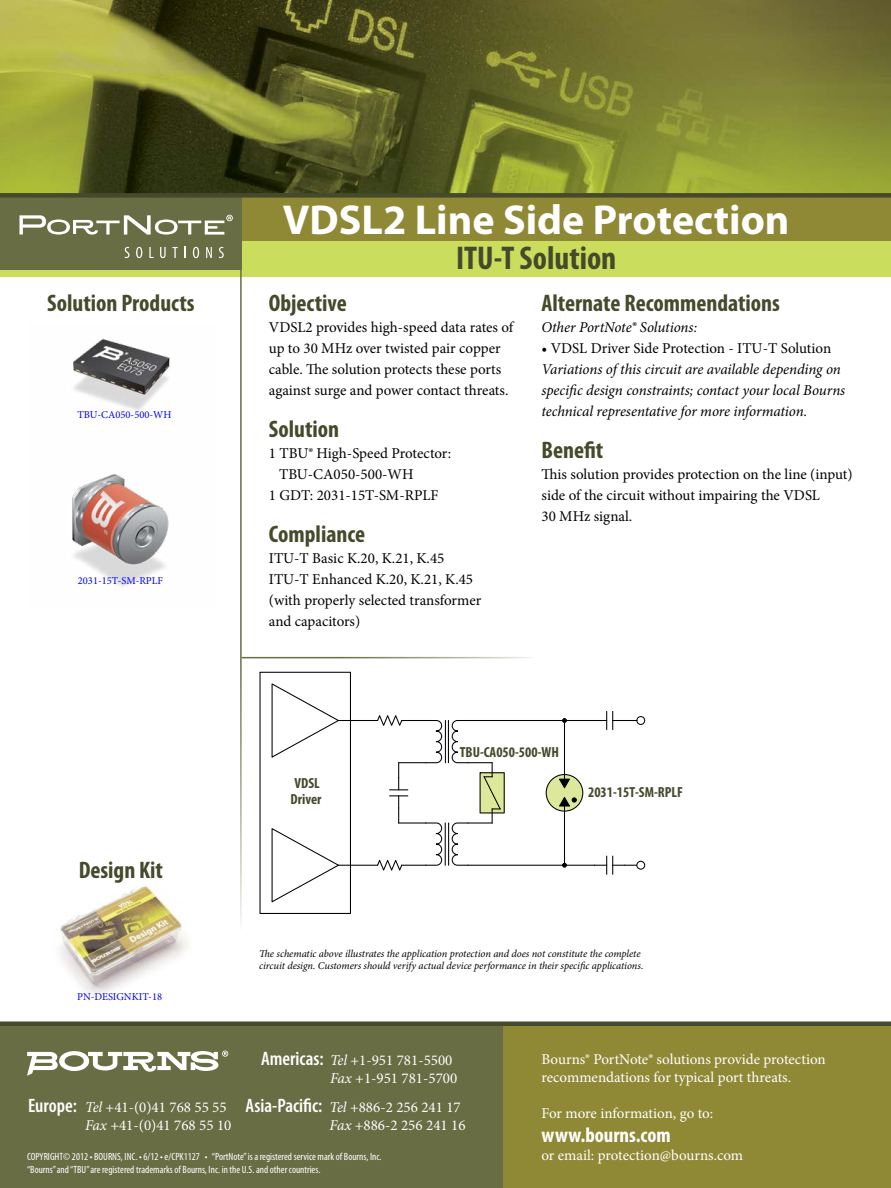
<style>
.page{position:relative;width:891px;height:1188px;background:#fff}
.page>*{position:absolute;margin:0;border:0;box-sizing:border-box;transform-origin:0 0}
.t1{font:700 42px "Myriad Pro";color:#fff}
.t2{font:700 condensed 33px "Myriad Pro";color:#444a2a}
.t3{font:700 condensed 24px "Myriad Pro";color:#444a2a}
.t4{font:700 condensed 21px "Myriad Pro";color:#fff}
.t5{font:15px/21px "Minion Pro";color:#000}
.t6{font:15px/18px "Minion Pro";color:#fff}
.t7{font:italic 15px/21px "Minion Pro";letter-spacing:-.01em;color:#000}
.t8{font:700 condensed 14.7px/15.9px "Myriad Pro";color:#444a2a}
.t9{font:italic 10.5px/12px "Minion Pro";letter-spacing:-.01em;color:#000}
.t10{font:condensed 10.5px/12.6px "Myriad Pro";color:#fff}
.t11{font:10.5px "Minion Pro";color:#00f}
.s1{font-family:"Myriad Pro";font-weight:600;font-stretch:condensed;font-size:19.5px}
.s2{font-style:italic}
</style>
<div class="page">
<img style="left:0;top:0;width:891px;height:193px">
<div style="left:0;top:238px;width:891px;height:38px;background:#cbdd5d"></div>
<div style="left:179px;top:197px;width:712px;height:43px;background:#8f8936"></div>
<div style="left:0;top:196px;width:242px;height:74px;background:#686d44"></div>
<hr style="left:240px;top:196px;width:2px;height:974px;background:#fff">
<div style="left:482px;top:1024px;width:409px;height:164px;background:#8f8936"></div>
<div style="left:0;top:1024px;width:502px;height:164px;background:#686d44"></div>
<img style="left:72px;top:338px;width:98px;height:249px">
<hr style="left:448px;top:720px;width:1px;height:43px;background:#000">
<hr style="left:445px;top:720px;width:1px;height:43px;background:#000">
<svg style="left:546px;top:774px;width:37px;height:38px"></svg>
<hr style="left:564px;top:805px;width:1px;height:61px;background:#000">
<hr style="left:564px;top:720px;width:1px;height:60px;background:#000">
<svg style="left:259px;top:672px;width:92px;height:242px"></svg>
<hr style="left:338px;top:720px;width:40px;height:1px;background:#000">
<hr style="left:338px;top:865px;width:40px;height:1px;background:#000">
<hr style="left:448px;top:822px;width:1px;height:44px;background:#000">
<hr style="left:445px;top:822px;width:1px;height:44px;background:#000">
<svg style="left:452px;top:720px;width:53px;height:146px"></svg>
<hr style="left:468px;top:822px;width:25px;height:2px;background:#000">
<hr style="left:468px;top:865px;width:127px;height:1px;background:#000">
<hr style="left:468px;top:720px;width:127px;height:1px;background:#000">
<svg style="left:594px;top:711px;width:51px;height:19px"></svg>
<svg style="left:562px;top:863px;width:5px;height:5px"></svg>
<svg style="left:562px;top:718px;width:5px;height:5px"></svg>
<svg style="left:594px;top:856px;width:51px;height:19px"></svg>
<svg style="left:377px;top:715px;width:65px;height:156px"></svg>
<div style="left:0;top:193px;width:891px;height:5px;background:#444a2a"></div>
<svg style="left:125px;top:247px;width:4px;height:11px"></svg>
<svg style="left:136px;top:247px;width:6px;height:11px"></svg>
<svg style="left:149px;top:247px;width:5px;height:11px"></svg>
<svg style="left:160px;top:247px;width:6px;height:11px"></svg>
<svg style="left:172px;top:247px;width:6px;height:11px"></svg>
<svg style="left:184px;top:247px;width:2px;height:11px"></svg>
<svg style="left:193px;top:247px;width:6px;height:11px"></svg>
<svg style="left:206px;top:247px;width:6px;height:11px"></svg>
<svg style="left:219px;top:247px;width:5px;height:11px"></svg>
<svg style="left:19px;top:215px;width:214px;height:20px"></svg>
<hr style="left:0;top:1022px;width:891px;height:4px;background:#444a2a">
<svg style="left:27px;top:1051px;width:201px;height:25px"></svg>
<img style="left:60px;top:886px;width:129px;height:108px">
<h3 class="t3" style="left:47px;top:290px;width:149px">Solution Products</h3>
<p class="t11" style="left:77px;top:408px;width:96px">TBU-CA050-500-WH</p>
<p class="t11" style="left:78px;top:573px;width:87px">2031-15T-SM-RPLF</p>
<h3 class="t3" style="left:79px;top:857px;width:86px">Design Kit</h3>
<p class="t11" style="left:77px;top:990px;width:86px">PN-DESIGNKIT-18</p>
<h1 class="t1" style="left:283px;top:196px;width:508px">VDSL2 Line Side Protection</h1>
<h2 class="t2" style="left:456px;top:240px;width:162px">ITU-T Solution</h2>
<h3 class="t3" style="left:269px;top:290px;width:79px">Objective</h3>
<p class="t5" style="left:269px;top:317px;width:246px">VDSL2 provides high-speed data rates of up to 30 MHz over twisted pair copper cable. The solution protects these ports against surge and power contact threats.</p>
<h3 class="t3" style="left:269px;top:416px;width:72px">Solution</h3>
<p class="t5" style="left:269px;top:443px;width:184px">1 TBU® High-Speed Protector:</p>
<p class="t5" style="left:279px;top:464px;width:136px">TBU-CA050-500-WH</p>
<p class="t5" style="left:269px;top:485px;width:171px">1 GDT: 2031-15T-SM-RPLF</p>
<h3 class="t3" style="left:269px;top:521px;width:98px">Compliance</h3>
<p class="t5" style="left:269px;top:548px;width:214px">ITU-T Basic K.20, K.21, K.45<br>ITU-T Enhanced K.20, K.21, K.45 (with properly selected transformer and capacitors)</p>
<h3 class="t3" style="left:542px;top:290px;width:240px">Alternate Recommendations</h3>
<p class="t7" style="left:542px;top:317px;width:157px">Other PortNote® Solutions:</p>
<p class="t5" style="left:542px;top:338px;width:291px">• VDSL Driver Side Protection - ITU-T Solution</p>
<p class="t7" style="left:542px;top:359px;width:305px">Variations of this circuit are available depending on specific design constraints; contact your local Bourns technical representative for more information.</p>
<h3 class="t3" style="left:542px;top:437px;width:63px">Benefit</h3>
<p class="t5" style="left:542px;top:464px;width:313px">This solution provides protection on the line (input) side of the circuit without impairing the VDSL<br>30 MHz signal.</p>
<p class="t8" style="left:291px;top:776px;width:32px">VDSL<br>Driver</p>
<p class="t8" style="left:460px;top:745px;width:101px">TBU-CA050-500-WH</p>
<p class="t8" style="left:588px;top:784px;width:96px">2031-15T-SM-RPLF</p>
<p class="t9" style="left:259px;top:947px;width:386px">The schematic above illustrates the application protection and does not constitute the complete circuit design. Customers should verify actual device performance in their specific applications.</p>
<p class="t6" style="left:85px;top:1098px;width:148px;text-indent:-57px"><span class="s1">Europe:</span> <span class="s2">Tel</span> +41-(0)41 768 55 55<br><span class="s2">Fax</span> +41-(0)41 768 55 10</p>
<p class="t6" style="left:330px;top:1051px;width:129px;text-indent:-69px"><span class="s1">Americas:</span> <span class="s2">Tel</span> +1-951 781-5500<br><span class="s2">Fax</span> +1-951 781-5700</p>
<p class="t6" style="left:330px;top:1098px;width:137px;text-indent:-84px"><span class="s1">Asia-Pacific:</span> <span class="s2">Tel</span> +886-2 256 241 17<br><span class="s2">Fax</span> +886-2 256 241 16</p>
<p class="t10" style="left:27px;top:1150px;width:356px">COPYRIGHT© 2012 • BOURNS, INC. • 6/12 • e/CPK1127 • “PortNote” is a registered service mark of Bourns, Inc. “Bourns” and “TBU” are registered trademarks of Bourns, Inc. in the U.S. and other countries.</p>
<p class="t6" style="left:541px;top:1050px;width:286px">Bourns® PortNote® solutions provide protection recommendations for typical port threats.</p>
<p class="t6" style="left:541px;top:1104px;width:173px">For more information, go to:</p>
<h3 class="t4" style="left:542px;top:1123px;width:131px">www.bourns.com</h3>
<p class="t6" style="left:542px;top:1146px;width:203px">or email: protection@bourns.com</p>
</div>
